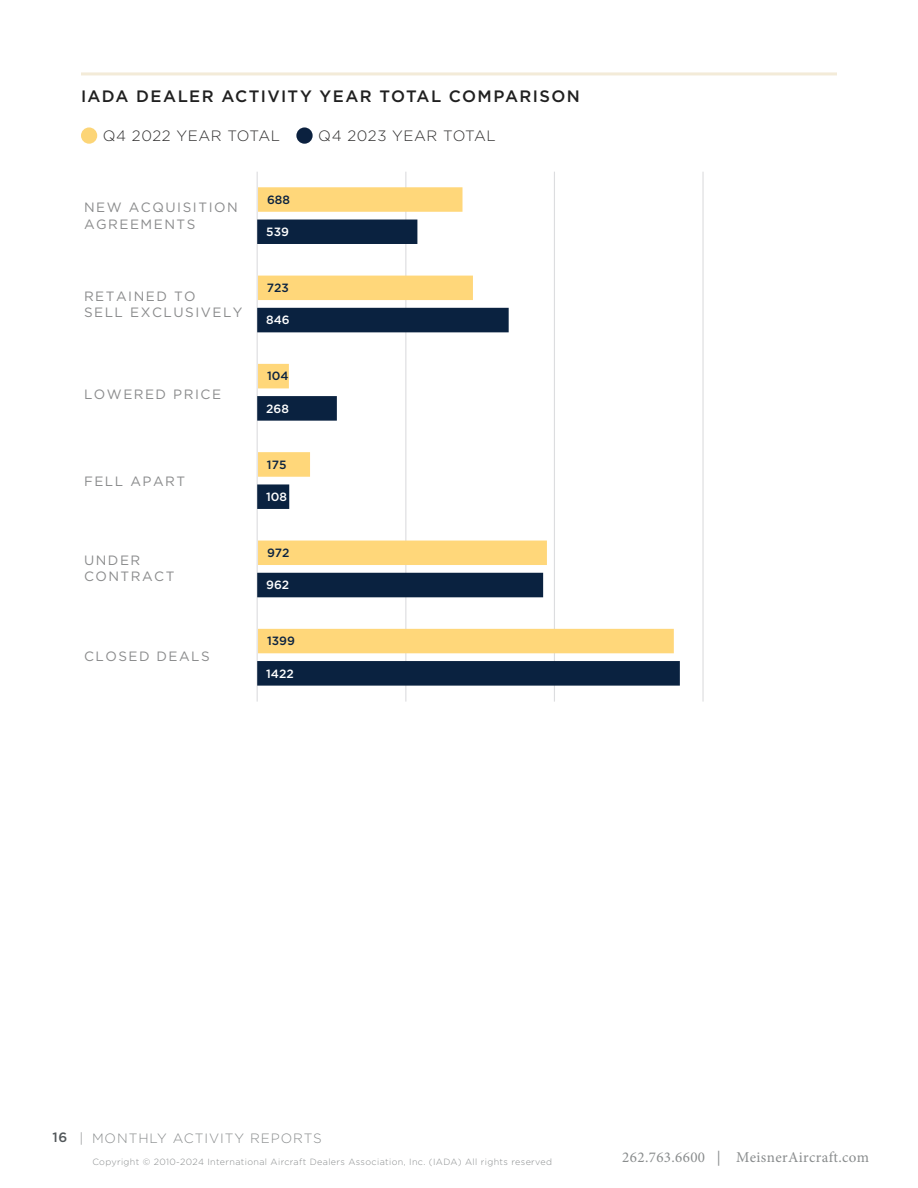
<style>
.page{position:relative;width:918px;height:1188px;background:#fff}
.page>*{position:absolute;margin:0;border:0;box-sizing:border-box;transform-origin:0 0}
.subhead_1_hat{font:500 16.5px "Gotham";letter-spacing:.085em;color:#202020}
.t1{font:15px "Minion Pro";letter-spacing:.025em;color:#898c8d}
.body_key{font:300 15px "Gotham";letter-spacing:.04em;color:#302f2f}
.t2{font:13.5px/16.2px "Gotham";letter-spacing:.11em;color:#8a8b8c}
.t3{font:300 13.5px "Gotham";letter-spacing:.07em;color:#898c8d}
.t4{font:500 13.5px "Gotham";color:#52575a}
.t5{font:500 12px "Gotham";color:#fff}
.t6{font:500 12px "Gotham";color:#0a2240}
.t7{font:300 9px "Gotham";letter-spacing:.04em;color:#898c8d}
</style>
<div class="page">
<hr style="left:81px;top:72px;width:756px;height:3px;background:#f3ebd8">
<div style="left:81px;top:127px;width:16px;height:17px;background:#fcd577;border-radius:50%"></div>
<div style="left:296px;top:127px;width:17px;height:17px;background:#0b213f;border-radius:50%"></div>
<hr style="left:257px;top:172px;width:1px;height:530px;background:#dcdddf">
<hr style="left:405px;top:172px;width:1px;height:530px;background:#dcdddf">
<hr style="left:554px;top:172px;width:1px;height:530px;background:#dcdddf">
<hr style="left:702px;top:172px;width:2px;height:530px;background:#dcdddf">
<svg style="left:257px;top:220px;width:423px;height:466px;fill:#0a2240"></svg>
<svg style="left:258px;top:187px;width:416px;height:466px"></svg>
<h3 class="subhead_1_hat" style="left:81px;top:86px;width:500px">IADA DEALER ACTIVITY YEAR TOTAL COMPARISON</h3>
<p class="body_key" style="left:103px;top:126px;width:179px">Q4 2022 YEAR TOTAL</p>
<p class="body_key" style="left:318px;top:126px;width:179px">Q4 2023 YEAR TOTAL</p>
<p class="t2" style="left:84px;top:199px;width:155px">NEW ACQUISITION<br>AGREEMENTS</p>
<p class="t2" style="left:84px;top:288px;width:160px">RETAINED TO<br>SELL EXCLUSIVELY</p>
<p class="t2" style="left:84px;top:386px;width:139px">LOWERED PRICE</p>
<p class="t2" style="left:84px;top:473px;width:103px">FELL APART</p>
<p class="t2" style="left:84px;top:552px;width:92px">UNDER<br>CONTRACT</p>
<p class="t2" style="left:84px;top:648px;width:127px">CLOSED DEALS</p>
<p class="t6" style="left:267px;top:192px;width:24px">688</p>
<p class="t5" style="left:266px;top:224px;width:24px">539</p>
<p class="t6" style="left:267px;top:280px;width:24px">723</p>
<p class="t5" style="left:266px;top:312px;width:25px">846</p>
<p class="t6" style="left:267px;top:368px;width:23px">104</p>
<p class="t5" style="left:266px;top:401px;width:24px">268</p>
<p class="t6" style="left:267px;top:457px;width:21px">175</p>
<p class="t5" style="left:266px;top:489px;width:22px">108</p>
<p class="t6" style="left:267px;top:545px;width:24px">972</p>
<p class="t5" style="left:266px;top:577px;width:24px">962</p>
<p class="t6" style="left:267px;top:633px;width:29px">1399</p>
<p class="t5" style="left:266px;top:666px;width:29px">1422</p>
<p class="t4" style="left:52px;top:1129px;width:16px">16</p>
<p class="t3" style="left:80px;top:1129px;width:244px">| MONTHLY ACTIVITY REPORTS</p>
<p class="t7" style="left:92px;top:1156px;width:461px">Copyright © 2010-2024 International Aircraft Dealers Association, Inc. (IADA) All rights reserved</p>
<p class="t1" style="left:622px;top:1147px;width:248px">262.763.6600 | MeisnerAircraft.com</p>
</div>
